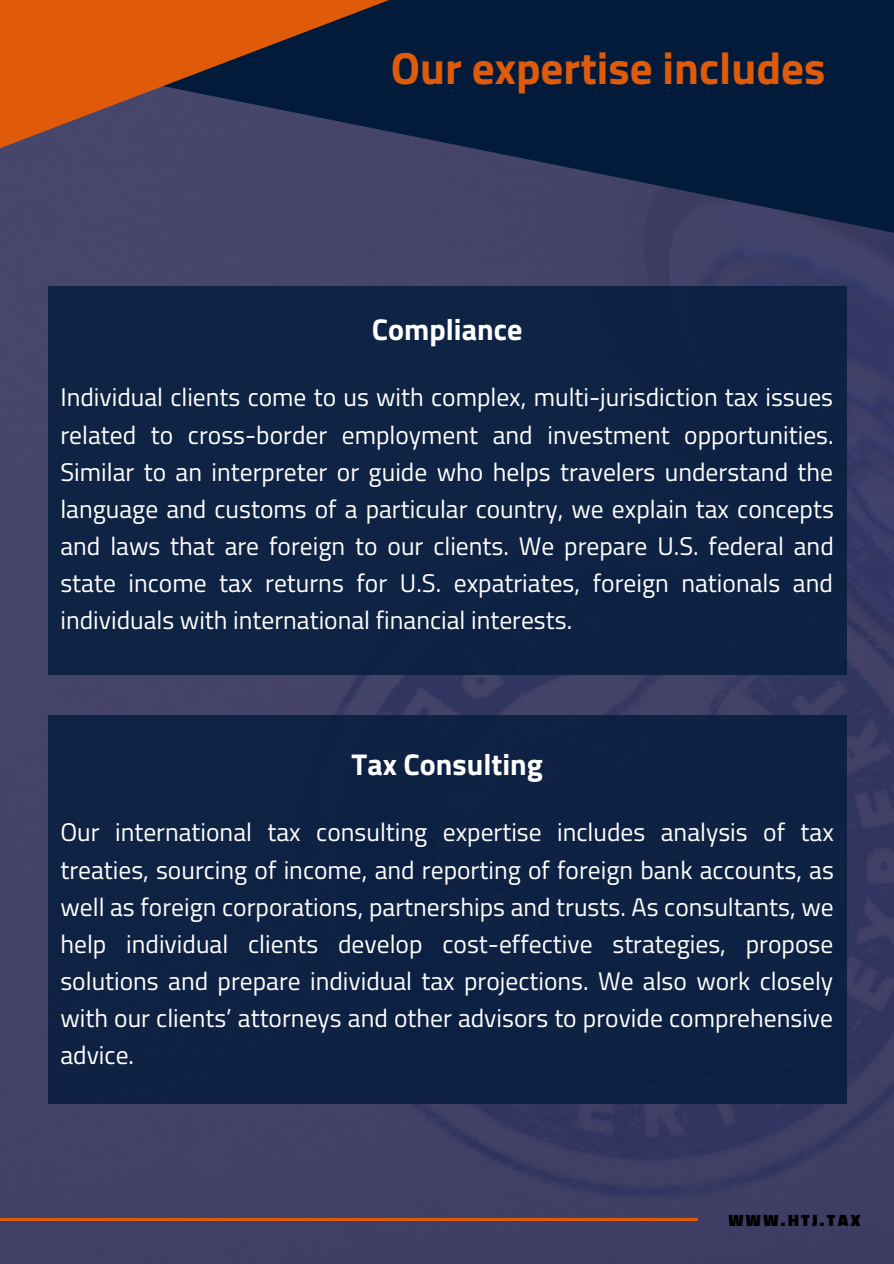
<style>
.page{position:relative;width:894px;height:1264px;background:#fff}
.page>*{position:absolute;margin:0;border:0;box-sizing:border-box;transform-origin:0 0}
.t1{font:700 45px "Titillium Web";color:#df5b09}
.t2{font:700 30px "Titillium Web";color:#fff}
.t3{font:25.5px/37.2px "Titillium Web";color:#fff;text-align:justify}
.t4{font:900 16.5px "Titillium Web";letter-spacing:.145em;color:#000}
</style>
<div class="page">
<img style="left:0;top:244px;width:893px;height:1019px">
<hr style="left:0;top:1218px;width:697px;height:2px;background:#df5b09">
<svg style="left:389px;top:0;width:504px;height:244px;background:#122546"></svg>
<svg style="left:0;top:0;width:389px;height:319px;background:#64454b"></svg>
<div style="left:48px;top:286px;width:798px;height:388px;background:#0f2344"></div>
<div style="left:48px;top:715px;width:798px;height:388px;background:#0f2243"></div>
<h1 class="t1" style="left:390px;top:33px;width:436px">Our expertise includes</h1>
<p class="t2" style="left:372px;top:306px;width:152px">Compliance</p>
<p class="t3" style="left:60px;top:378px;width:774px">Individual clients come to us with complex, multi-jurisdiction tax issues related to cross-border employment and investment opportunities.<br>Similar to an interpreter or guide who helps travelers understand the language and customs of a particular country, we explain tax concepts and laws that are foreign to our clients. We prepare U.S. federal and state income tax returns for U.S. expatriates, foreign nationals and individuals with international financial interests.</p>
<p class="t2" style="left:351px;top:741px;width:193px">Tax Consulting</p>
<p class="t3" style="left:60px;top:813px;width:774px">Our international tax consulting expertise includes analysis of tax treaties, sourcing of income, and reporting of foreign bank accounts, as well as foreign corporations, partnerships and trusts. As consultants, we help individual clients develop cost-effective strategies, propose solutions and prepare individual tax projections. We also work closely with our clients’ attorneys and other advisors to provide comprehensive advice.</p>
<p class="t4" style="left:728px;top:1207px;width:133px">WWW.HTJ.TAX</p>
</div>
